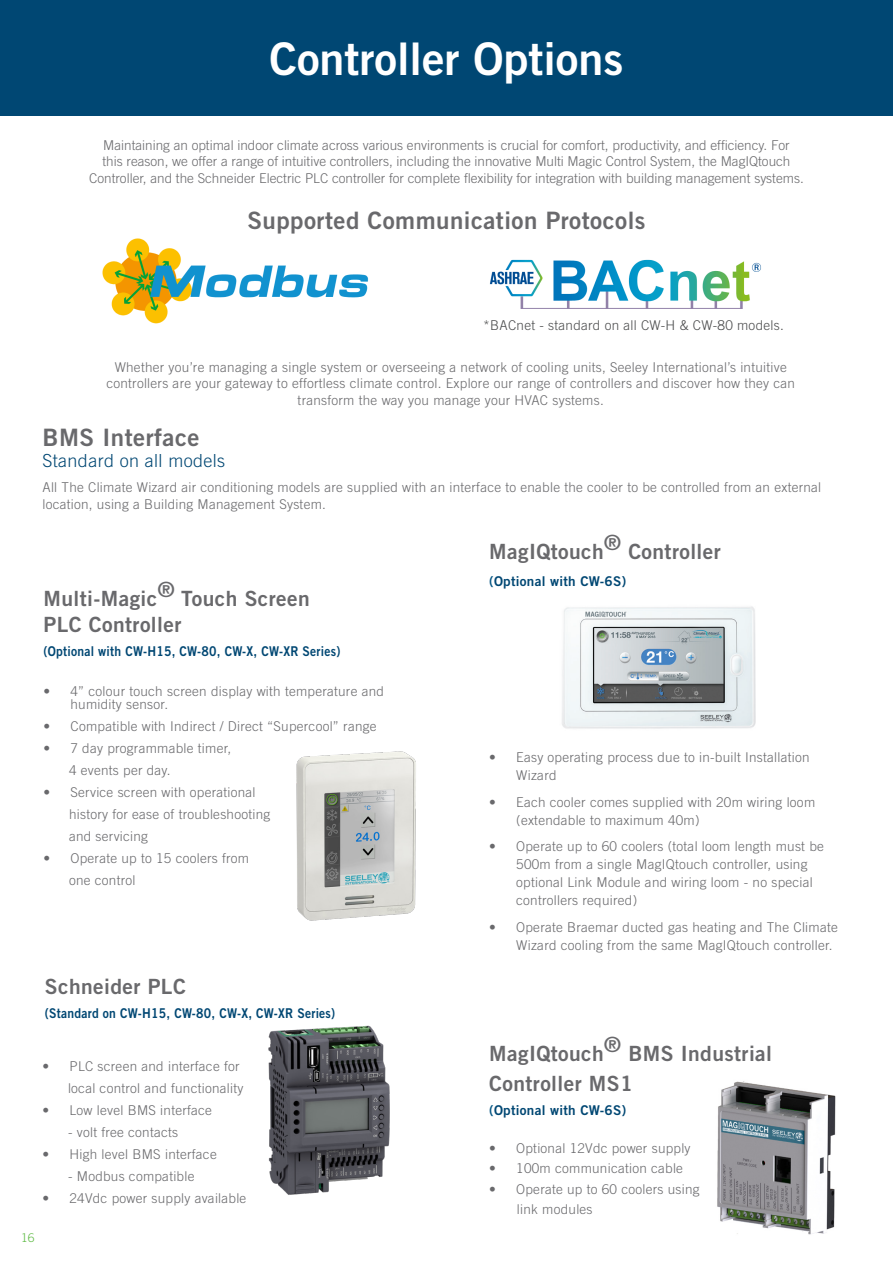
<style>
.page{position:relative;width:893px;height:1263px;background:#fff}
.page>*{position:absolute;margin:0;border:0;box-sizing:border-box;transform-origin:0 0}
.Page_Heading{font:45px "Trade Gothic LT Std Bd 2";color:#fff}
.Body{font:24px "Trade Gothic LT Std Bd 2";letter-spacing:.02em;color:#69696c}
.Body-2{font:21px/30px "Trade Gothic LT Std Bd 2";letter-spacing:.02em;color:#69696c}
.Body-3{font:300 18px "Trade Gothic LT Std";letter-spacing:.02em;color:#004773}
.Body-4{font:300 13.5px/18px "Trade Gothic LT Std";letter-spacing:.02em;color:#69696c}
.Body-5{font:300 13.5px/16.5px "Trade Gothic LT Std";color:#69696c;text-align:center}
.Body-6{font:13.5px "Trade Gothic LT Std Bd 2";letter-spacing:.02em;color:#004773;scale:.9 1}
.Body-7{font:13.5px "Trade Gothic LT Std Bd 2";letter-spacing:.02em;color:#004773}
.Body-8{font:300 13.5px "Trade Gothic LT Std";letter-spacing:.02em;color:#4b4c4d}
.t1{font:300 12px "Trade Gothic LT Std";color:#60bb46}
.s1{color:#085885}
</style>
<div class="page">
<div style="left:0;top:0;width:893px;height:116px;background:#004773"></div>
<img style="left:562px;top:606px;width:194px;height:123px">
<img style="left:636px;top:632px;width:19px;height:3px">
<svg style="left:636px;top:636px;width:19px;height:2px"></svg>
<img style="left:296px;top:751px;width:120px;height:170px">
<img style="left:268px;top:1025px;width:122px;height:170px">
<img style="left:489px;top:259px;width:272px;height:50px">
<img style="left:102px;top:238px;width:267px;height:86px">
<img style="left:717px;top:1081px;width:119px;height:154px">
<p class="Page_Heading" style="left:270px;top:31px;width:355px">Controller Options</p>
<p class="Body-5" style="left:89px;top:136px;width:716px">Maintaining an optimal indoor climate across various environments is crucial for comfort, productivity, and efficiency. For<br>this reason, we offer a range of intuitive controllers, including the innovative Multi Magic Control System, the MagIQtouch<br>Controller, and the Schneider Electric PLC controller for complete flexibility for integration with building management systems.</p>
<p class="Body" style="left:247px;top:206px;width:400px">Supported Communication Protocols</p>
<p class="Body-8" style="left:483px;top:317px;width:302px">*BACnet - standard on all CW-H &amp; CW-80 models.</p>
<p class="Body-4" style="left:106px;top:359px;width:690px;line-height:16.5px;text-align:center">Whether you’re managing a single system or overseeing a network of cooling units, Seeley International’s intuitive controllers are your gateway to effortless climate control. Explore our range of controllers and discover how they can transform the way you manage your HVAC systems.</p>
<p class="Body" style="left:43px;top:422px;width:159px">BMS Interface</p>
<p class="Body-3" style="left:43px;top:450px;width:184px">Standard on all models</p>
<p class="Body-4" style="left:43px;top:479px;width:780px;line-height:16.5px">All The Climate Wizard air conditioning models are supplied with an interface to enable the cooler to be controlled from an external location, using a Building Management System.</p>
<p class="Body-2" style="left:489px;top:536px;width:233px">MagIQtouch® Controller</p>
<p class="Body-7" style="left:489px;top:573px;width:138px"><span class="s1">(</span>Optional with CW-6S)</p>
<p class="Body-2" style="left:44px;top:583px;width:268px">Multi-Magic® Touch Screen</p>
<p class="Body-2" style="left:44px;top:609px;width:139px">PLC Controller</p>
<p class="Body-6" style="left:44px;top:643px;width:331px">(Optional with CW-H15, CW-80, CW-X, CW-XR Series)</p>
<p class="Body-4" style="left:71px;top:684px;width:315px;line-height:13.5px;text-indent:-27px">• 4” colour touch screen display with temperature and humidity sensor.</p>
<p class="Body-4" style="left:44px;top:717px;width:335px">• Compatible with Indirect / Direct “Supercool” range</p>
<p class="Body-4" style="left:44px;top:739px;width:189px">• 7 day programmable timer,</p>
<p class="Body-4" style="left:69px;top:761px;width:103px">4 events per day.</p>
<p class="Body-4" style="left:44px;top:783px;width:214px">• Service screen with operational</p>
<p class="Body-4" style="left:69px;top:805px;width:203px">history for ease of troubleshooting</p>
<p class="Body-4" style="left:69px;top:827px;width:80px">and servicing</p>
<p class="Body-4" style="left:44px;top:849px;width:207px">• Operate up to 15 coolers from</p>
<p class="Body-4" style="left:69px;top:871px;width:68px">one control</p>
<p class="Body-4" style="left:516px;top:748px;width:295px;text-indent:-27px">• Easy operating process due to in-built Installation<br>Wizard</p>
<p class="Body-4" style="left:516px;top:793px;width:300px;text-indent:-27px">• Each cooler comes supplied with 20m wiring loom (extendable to maximum 40m)</p>
<p class="Body-4" style="left:516px;top:837px;width:309px;text-indent:-27px">• Operate up to 60 coolers (total loom length must be 500m from a single MagIQtouch controller, using optional Link Module and wiring loom - no special controllers required)</p>
<p class="Body-4" style="left:516px;top:918px;width:323px;text-indent:-27px">• Operate Braemar ducted gas heating and The Climate<br>Wizard cooling from the same MagIQtouch controller.</p>
<p class="Body-2" style="left:45px;top:971px;width:142px">Schneider PLC</p>
<p class="Body-6" style="left:45px;top:1004px;width:324px">(Standard on CW-H15, CW-80, CW-X, CW-XR Series)</p>
<p class="Body-4" style="left:43px;top:1057px;width:199px">• PLC screen and interface for</p>
<p class="Body-4" style="left:68px;top:1079px;width:177px">local control and functionality</p>
<p class="Body-4" style="left:43px;top:1101px;width:171px">• Low level BMS interface</p>
<p class="Body-4" style="left:68px;top:1123px;width:112px">- volt free contacts</p>
<p class="Body-4" style="left:43px;top:1145px;width:176px">• High level BMS interface</p>
<p class="Body-4" style="left:68px;top:1167px;width:128px">- Modbus compatible</p>
<p class="Body-4" style="left:43px;top:1189px;width:205px">• 24Vdc power supply available</p>
<p class="t1" style="left:21px;top:1230px;width:15px">16</p>
<p class="Body-2" style="left:489px;top:1038px;width:284px">MagIQtouch® BMS Industrial<br>Controller MS1</p>
<p class="Body-7" style="left:489px;top:1101px;width:138px"><span class="s1">(</span>Optional with CW-6S)</p>
<p class="Body-4" style="left:489px;top:1138px;width:203px">• Optional 12Vdc power supply</p>
<p class="Body-4" style="left:489px;top:1159px;width:195px">• 100m communication cable</p>
<p class="Body-4" style="left:489px;top:1180px;width:212px">• Operate up to 60 coolers using</p>
<p class="Body-4" style="left:517px;top:1200px;width:77px">link modules</p>
</div>
